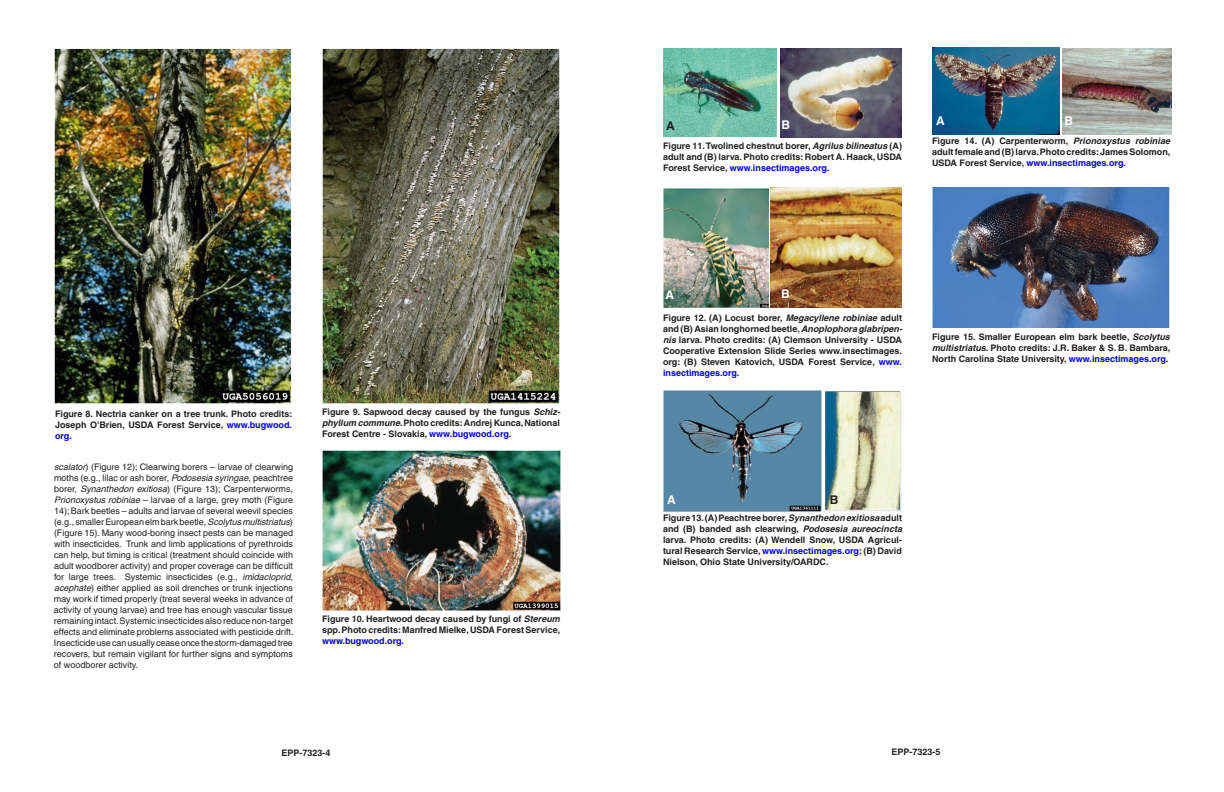
<style>
.page{position:relative;width:1224px;height:792px;background:#fff}
.page>*{position:absolute;margin:0;border:0;box-sizing:border-box;transform-origin:0 0}
.t1{font:700 12px "Helvetica";color:#fff}
.t2{font:700 12px "Helvetica";color:#231f20}
.t3{font:700 9px/11px "Helvetica";color:#231f20;text-align:justify}
.t4{font:9px/11px "Helvetica";color:#231f20;text-align:justify}
.t5{font:700 9px "Helvetica";color:#00f}
.s1{color:#00f}
.s2{font-style:italic}
</style>
<div class="page">
<img style="left:322px;top:451px;width:238px;height:159px">
<img style="left:663px;top:48px;width:113px;height:88px">
<img style="left:781px;top:49px;width:121px;height:89px">
<img style="left:663px;top:188px;width:105px;height:120px">
<img style="left:771px;top:188px;width:131px;height:120px">
<img style="left:663px;top:390px;width:159px;height:122px">
<img style="left:825px;top:391px;width:77px;height:121px">
<img style="left:932px;top:48px;width:127px;height:87px">
<img style="left:1063px;top:48px;width:108px;height:87px">
<img style="left:932px;top:187px;width:238px;height:141px">
<img style="left:322px;top:48px;width:238px;height:356px">
<img style="left:54px;top:48px;width:238px;height:355px">
<p class="t3" style="left:55px;top:408px;width:239px">Figure 8. Nectria canker on a tree trunk. Photo credits:<br>Joseph O'Brien, USDA Forest Service, <span class="s1">www.bugwood. org.</span></p>
<p class="t4" style="left:54px;top:461px;width:241px"><span class="s2">scalator</span>) (Figure 12); Clearwing borers – larvae of clearwing moths (e.g., lilac or ash borer, <span class="s2">Podosesia syringae</span>, peachtree borer, <span class="s2">Synanthedon exitiosa</span>) (Figure 13); Carpenterworms, <span class="s2">Prionoxystus robiniae</span> – larvae of a large, grey moth (Figure 14);Bark beetles – adults and larvae of several weevil species (e.g., smaller European elm bark beetle, <span class="s2">Scolytus multistriatus</span>) (Figure 15). Many wood-boring insect pests can be managed with insecticides. Trunk and limb applications of pyrethroids can help, but timing is critical (treatment should coincide with adult woodborer activity) and proper coverage can be difficult for large trees. Systemic insecticides (e.g., <span class="s2">imidacloprid</span>, <span class="s2">acephate</span>) either applied as soil drenches or trunk injections may work if timed properly (treat several weeks in advance of activity of young larvae) and tree has enough vascular tissue remaining intact.Systemic insecticides also reduce non-target effects and eliminate problems associated with pesticide drift.<br>Insecticideusecanusuallyceaseoncethestorm-damagedtree recovers, but remain vigilant for further signs and symptoms of woodborer activity.</p>
<p class="t3" style="left:322px;top:406px;width:240px">Figure 9. Sapwood decay caused by the fungus <span class="s2">Schiz&shy;phyllum commune</span>. Photo credits: Andrej Kunca, National Forest Centre - Slovakia, <span class="s1">www.bugwood.org.</span></p>
<p class="t3" style="left:322px;top:614px;width:240px">Figure 10. Heartwood decay caused by fungi of <span class="s2">Stereum </span>spp. Photo credits: Manfred Mielke, USDA Forest Service,</p>
<p class="t5" style="left:322px;top:636px;width:84px">www.bugwood.org.</p>
<h1 class="t2" style="left:666px;top:118px;width:10px">A</h1>
<h1 class="t1" style="left:782px;top:118px;width:10px">B</h1>
<p class="t3" style="left:663px;top:140px;width:241px">Figure 11. Twolined chestnut borer, <span class="s2">Agrilus bilineatus</span> (A) adult and (B) larva. Photo credits: Robert A. Haack, USDA Forest Service, <span class="s1">www.insectimages.org.</span></p>
<h1 class="t1" style="left:936px;top:113px;width:10px">A</h1>
<h1 class="t1" style="left:1064px;top:113px;width:10px">B</h1>
<p class="t3" style="left:932px;top:135px;width:240px">Figure 14. (A) Carpenterworm, <span class="s2">Prionoxystus robiniae </span>adult female and (B) larva. Photo credits: James Solomon, USDA Forest Service, <span class="s1">www.insectimages.org.</span></p>
<h1 class="t1" style="left:665px;top:287px;width:10px">A</h1>
<h1 class="t1" style="left:781px;top:287px;width:10px">B</h1>
<p class="t3" style="left:663px;top:312px;width:241px">Figure 12. (A) Locust borer, <span class="s2">Megacyllene robiniae</span> adult and (B) Asian longhorned beetle, <span class="s2">Anoplophora glabripen&shy;nis</span> larva. Photo credits: (A) Clemson University - USDA Cooperative Extension Slide Series www.insectimages. org: (B) Steven Katovich, USDA Forest Service, <span class="s1">www. insectimages.org.</span></p>
<p class="t3" style="left:932px;top:332px;width:240px">Figure 15. Smaller European elm bark beetle, <span class="s2">Scolytus multistriatus</span>. Photo credits: J.R. Baker &amp; S. B. Bambara, North Carolina State University, <span class="s1">www.insectimages.org.</span></p>
<h1 class="t1" style="left:667px;top:492px;width:10px">A</h1>
<h1 class="t2" style="left:830px;top:492px;width:10px">B</h1>
<p class="t3" style="left:663px;top:513px;width:241px">Figure 13. (A) Peachtree borer, <span class="s2">Synanthedon exitiosa</span> adult and (B) banded ash clearwing, <span class="s2">Podosesia aureocincta </span>larva. Photo credits: (A) Wendell Snow, USDA Agricul&shy;tural Research Service, <span class="s1">www.insectimages.org</span>; (B) David Nielson, Ohio State University/OARDC.</p>
<p class="t3" style="left:281px;top:747px;width:51px">EPP-7323-4</p>
<p class="t3" style="left:891px;top:746px;width:51px">EPP-7323-5</p>
</div>
